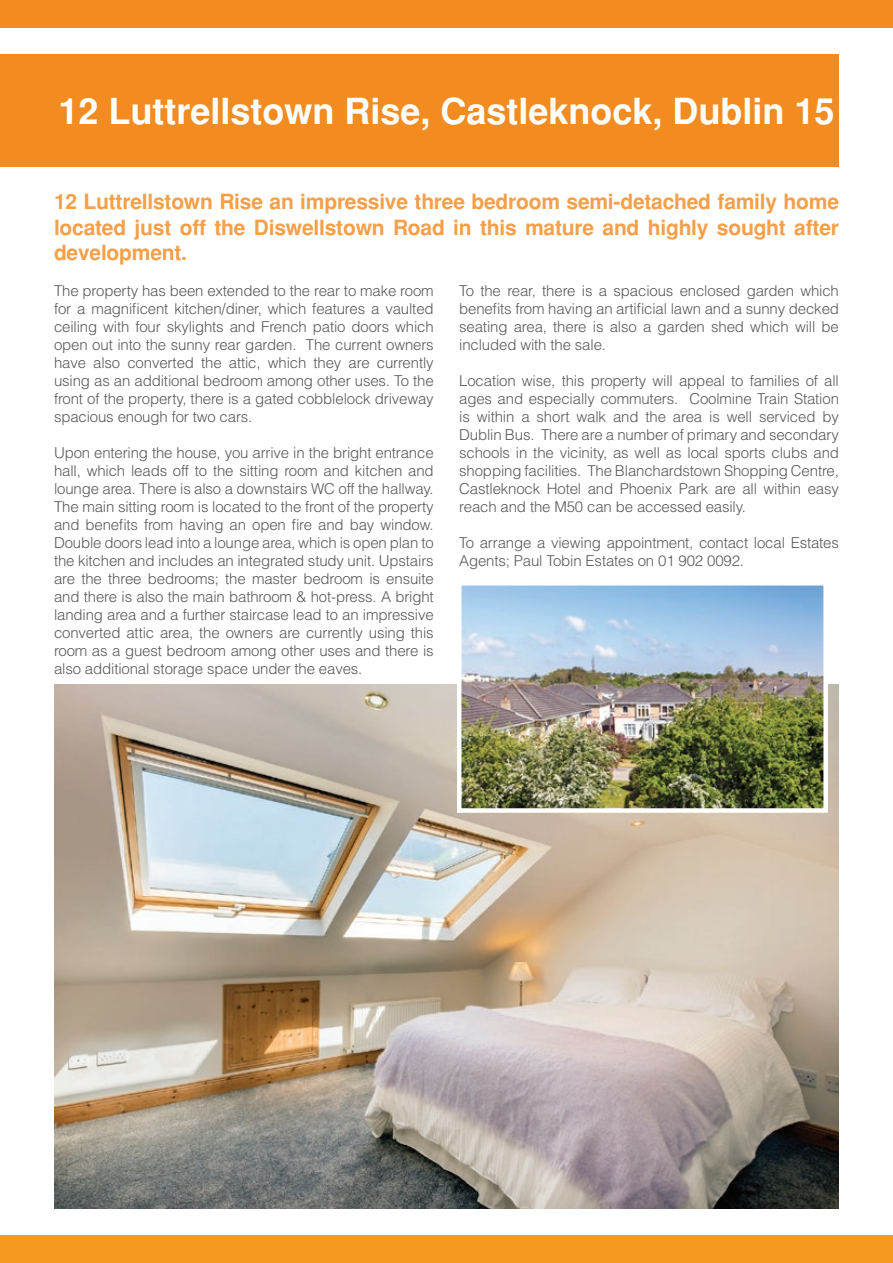
<style>
.page{position:relative;width:893px;height:1263px;background:#fff}
.page>*{position:absolute;margin:0;border:0;box-sizing:border-box;transform-origin:0 0}
.t1{font:700 36px "Helvetica";color:#fff}
.t2{font:700 21px/25.2px "Helvetica";letter-spacing:-.01em;color:#f59f49;text-align:justify}
.t3{font:300 15px/18px "Helvetica";letter-spacing:-.01em;color:#57585a;text-align:justify}
</style>
<div class="page">
<div style="left:0;top:0;width:893px;height:28px;background:#f28b20"></div>
<div style="left:0;top:1235px;width:893px;height:28px;background:#f79820"></div>
<div style="left:0;top:54px;width:839px;height:113px;background:#f28b20"></div>
<img style="left:54px;top:685px;width:785px;height:524px">
<img style="left:462px;top:586px;width:361px;height:222px">
<div style="left:457px;top:581px;width:371px;height:232px;border:4px solid #fff"></div>
<h1 class="t1" style="left:58px;top:91px;width:778px">12 Luttrellstown Rise, Castleknock, Dublin 15</h1>
<h2 class="t2" style="left:54px;top:189px;width:786px">12 Luttrellstown Rise an impressive three bedroom semi-detached family home located just off the Diswellstown Road in this mature and highly sought after development.</h2>
<p class="t3" style="left:54px;top:281px;width:381px">The property has been extended to the rear to make room for a magnificent kitchen/diner, which features a vaulted ceiling with four skylights and French patio doors which open out into the sunny rear garden. The current owners have also converted the attic, which they are currently using as an additional bedroom among other uses. To the front of the property, there is a gated cobblelock driveway spacious enough for two cars.</p>
<p class="t3" style="left:54px;top:443px;width:381px">Upon entering the house, you arrive in the bright entrance hall, which leads off to the sitting room and kitchen and lounge area. There is also a downstairs WC off the hallway.<br>The main sitting room is located to the front of the property and benefits from having an open fire and bay window.<br>Double doors lead into a lounge area, which is open plan to the kitchen and includes an integrated study unit. Upstairs are the three bedrooms; the master bedroom is ensuite and there is also the main bathroom &amp; hot-press. A bright landing area and a further staircase lead to an impressive converted attic area, the owners are currently using this room as a guest bedroom among other uses and there is also additional storage space under the eaves.</p>
<p class="t3" style="left:459px;top:281px;width:381px">To the rear, there is a spacious enclosed garden which benefits from having an artificial lawn and a sunny decked seating area, there is also a garden shed which will be included with the sale.</p>
<p class="t3" style="left:459px;top:371px;width:381px">Location wise, this property will appeal to families of all ages and especially commuters. Coolmine Train Station is within a short walk and the area is well serviced by Dublin Bus. There are a number of primary and secondary schools in the vicinity, as well as local sports clubs and shopping facilities. The Blanchardstown Shopping Centre, Castleknock Hotel and Phoenix Park are all within easy reach and the M50 can be accessed easily.</p>
<p class="t3" style="left:459px;top:533px;width:381px">To arrange a viewing appointment, contact local Estates<br>Agents; Paul Tobin Estates on 01 902 0092.</p>
</div>
